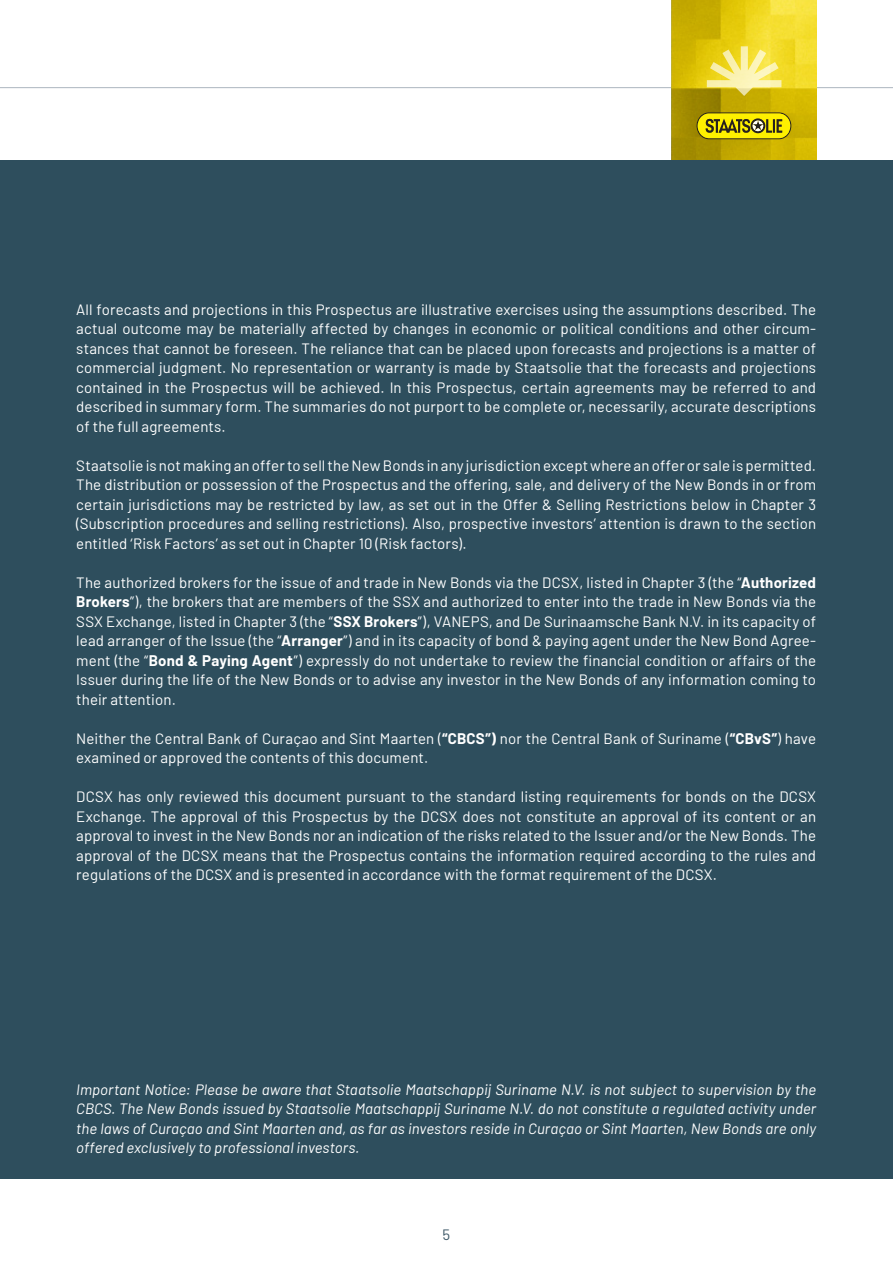
<style>
.page{position:relative;width:893px;height:1263px;background:#fff}
.page>*{position:absolute;margin:0;border:0;box-sizing:border-box;transform-origin:0 0}
.t1{font:15px/19.5px "Barlow";letter-spacing:.01em;color:#fff;text-align:justify}
.t2{font:italic 15px/19.5px "Barlow";letter-spacing:.005em;color:#fff;text-align:justify}
.t3{font:15px "Barlow";color:#405a69}
.s1{font-weight:700}
</style>
<div class="page">
<hr style="left:0;top:87px;width:893px;height:1px;background:#acb6bf">
<img style="left:672px;top:0;width:144px;height:160px">
<svg style="left:707px;top:46px;width:74px;height:50px;background:#eddc60"></svg>
<svg style="left:696px;top:112px;width:95px;height:27px;background:#baad0d"></svg>
<div style="left:0;top:160px;width:893px;height:1018px;background:#2e4e5d"></div>
<p class="t1" style="left:76px;top:298px;width:741px">All forecasts and projections in this Prospectus are illustrative exercises using the assumptions described. The actual outcome may be materially affected by changes in economic or political conditions and other circum&shy;stances that cannot be foreseen. The reliance that can be placed upon forecasts and projections is a matter of commercial judgment. No representation or warranty is made by Staatsolie that the forecasts and projections contained in the Prospectus will be achieved. In this Prospectus, certain agreements may be referred to and described in summary form. The summaries do not purport to be complete or, necessarily, accurate descriptions of the full agreements.</p>
<p class="t1" style="left:76px;top:454px;width:741px">Staatsolie is not making an offer to sell the New Bonds in any jurisdiction except where an offer or sale is permitted.<br>The distribution or possession of the Prospectus and the offering, sale, and delivery of the New Bonds in or from certain jurisdictions may be restricted by law, as set out in the Offer &amp; Selling Restrictions below in Chapter 3 (Subscription procedures and selling restrictions). Also, prospective investors’ attention is drawn to the section entitled ‘Risk Factors’ as set out in Chapter 10 (Risk factors).</p>
<p class="t1" style="left:76px;top:571px;width:741px">The authorized brokers for the issue of and trade in New Bonds via the DCSX, listed in Chapter 3 (the “<span class="s1">Authorized Brokers</span>”), the brokers that are members of the SSX and authorized to enter into the trade in New Bonds via the SSX Exchange, listed in Chapter 3 (the “<span class="s1">SSX Brokers</span>”), VANEPS, and De Surinaamsche Bank N.V. in its capacity of lead arranger of the Issue (the “<span class="s1">Arranger</span>”) and in its capacity of bond &amp; paying agent under the New Bond Agree&shy;ment (the “<span class="s1">Bond &amp; Paying Agent</span>”) expressly do not undertake to review the financial condition or affairs of the Issuer during the life of the New Bonds or to advise any investor in the New Bonds of any information coming to their attention.</p>
<p class="t1" style="left:76px;top:727px;width:741px">Neither the Central Bank of Curaçao and Sint Maarten (<span class="s1">“CBCS”)</span> nor the Central Bank of Suriname (<span class="s1">“CBvS”</span>) have examined or approved the contents of this document.</p>
<p class="t1" style="left:76px;top:786px;width:741px">DCSX has only reviewed this document pursuant to the standard listing requirements for bonds on the DCSX Exchange. The approval of this Prospectus by the DCSX does not constitute an approval of its content or an approval to invest in the New Bonds nor an indication of the risks related to the Issuer and/or the New Bonds. The approval of the DCSX means that the Prospectus contains the information required according to the rules and regulations of the DCSX and is presented in accordance with the format requirement of the DCSX.</p>
<p class="t2" style="left:76px;top:1078px;width:741px">Important Notice: Please be aware that Staatsolie Maatschappij Suriname N.V. is not subject to supervision by the CBCS. The New Bonds issued by Staatsolie Maatschappij Suriname N.V. do not constitute a regulated activity under the laws of Curaçao and Sint Maarten and, as far as investors reside in Curaçao or Sint Maarten, New Bonds are only offered exclusively to professional investors.</p>
<p class="t3" style="left:443px;top:1223px;width:9px">5</p>
</div>
